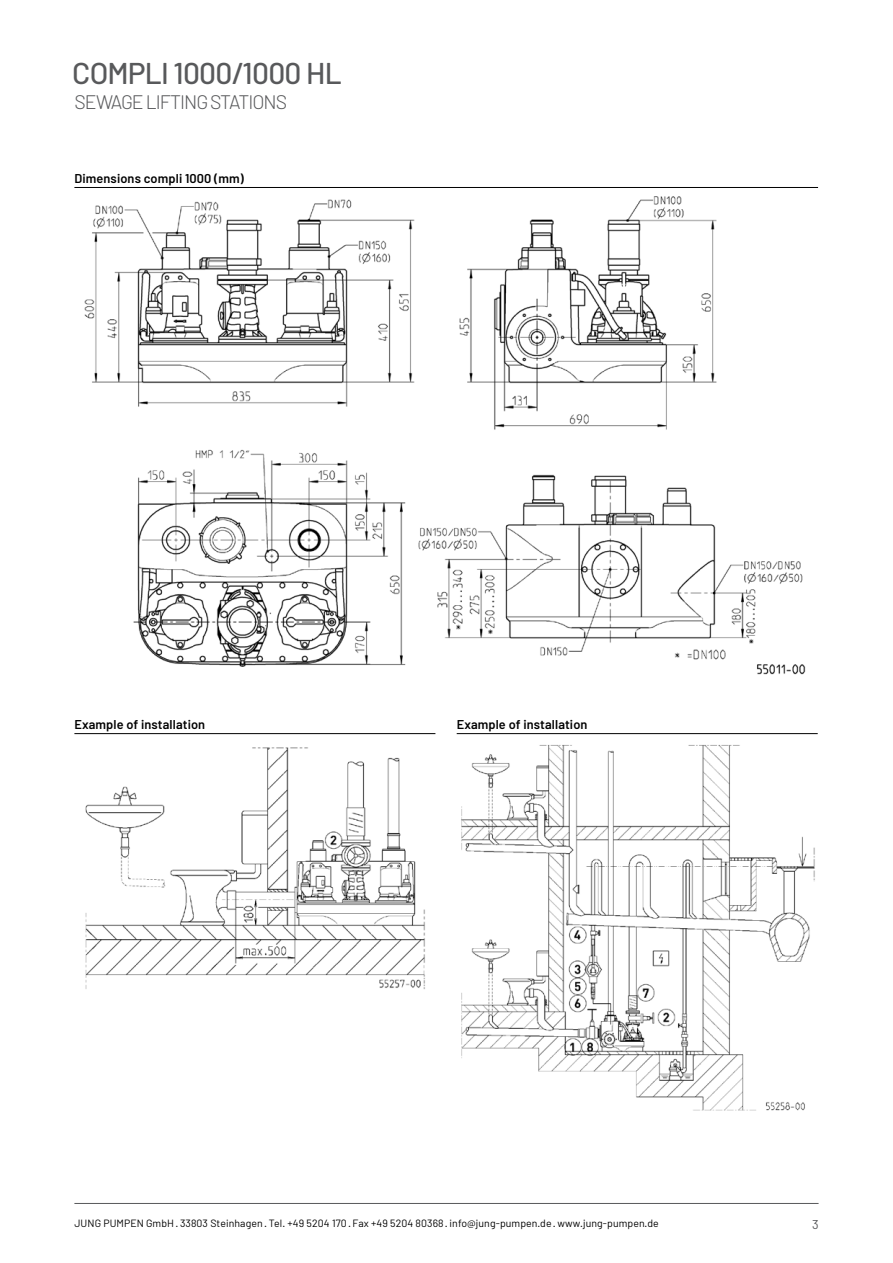
<style>
.page{position:relative;width:893px;height:1263px;background:#fff}
.page>*{position:absolute;margin:0;border:0;box-sizing:border-box;transform-origin:0 0}
.t1{font:500 30px "Barlow";letter-spacing:-.025em;color:#58595b}
.t2{font:300 19.5px "Barlow";letter-spacing:-.05em;color:#58595b}
.t3{font:600 12.75px "Barlow";letter-spacing:.01em;color:#000}
.t4{font:12.75px "Barlow";color:#58595b}
.t5{font:10.5px "Barlow";letter-spacing:.01em;color:#000}
</style>
<div class="page">
<hr style="left:74px;top:1203px;width:745px;height:1px;background:#58595b">
<hr style="left:74px;top:187px;width:744px;height:1px;background:#000">
<img style="left:84px;top:196px;width:722px;height:479px">
<hr style="left:74px;top:733px;width:361px;height:1px;background:#000">
<img style="left:85px;top:747px;width:340px;height:242px">
<hr style="left:457px;top:733px;width:361px;height:1px;background:#000">
<img style="left:461px;top:745px;width:354px;height:366px">
<h1 class="t1" style="left:72px;top:55px;width:271px">COMPLI 1000/1000 HL</h1>
<h2 class="t2" style="left:74px;top:90px;width:214px">SEWAGE LIFTING STATIONS</h2>
<p class="t3" style="left:74px;top:170px;width:171px">Dimensions compli 1000 (mm)</p>
<p class="t3" style="left:74px;top:716px;width:132px">Example of installation</p>
<p class="t3" style="left:457px;top:716px;width:132px">Example of installation</p>
<p class="t5" style="left:74px;top:1216px;width:586px">JUNG PUMPEN GmbH · 33803 Steinhagen · Tel. +49 5204 170 · Fax +49 5204 80368 · info@jung-pumpen.de · www.jung-pumpen.de</p>
<p class="t4" style="left:812px;top:1216px;width:8px">3</p>
</div>
